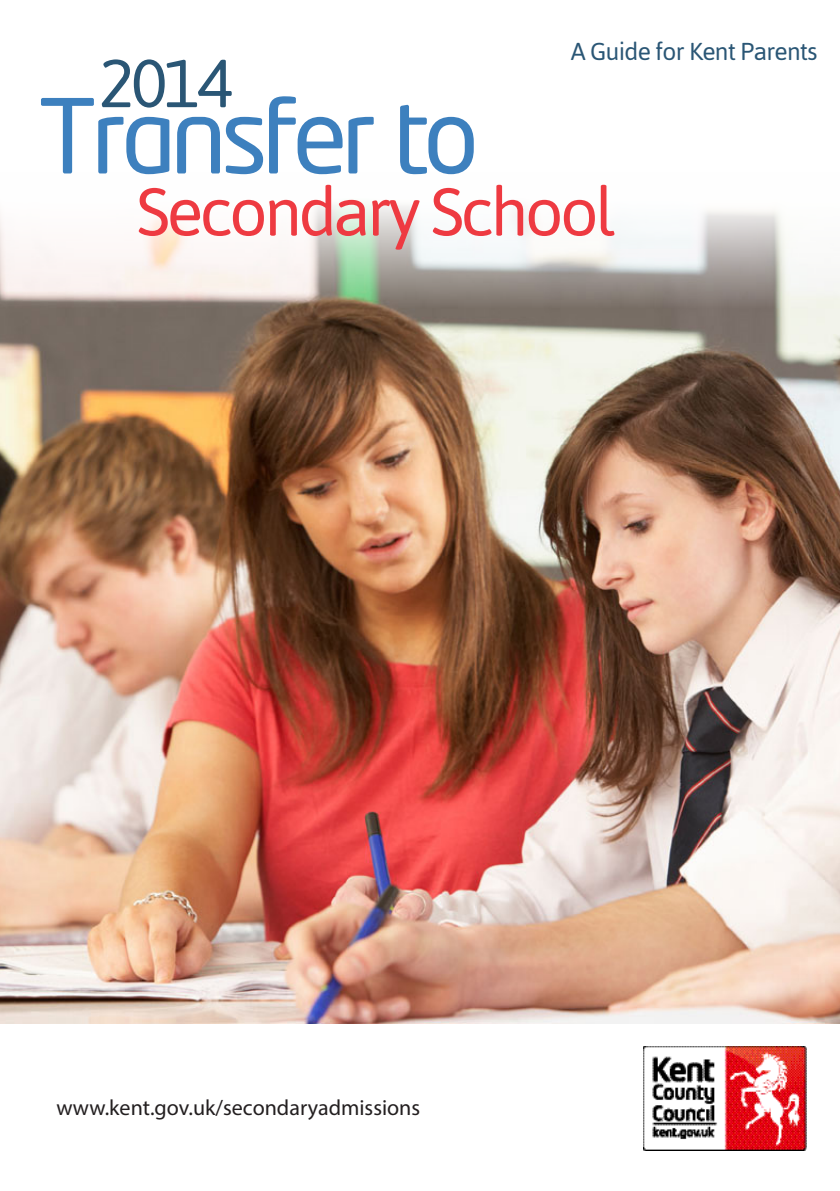
<style>
.page{position:relative;width:840px;height:1191px;background:#fff}
.page>*{position:absolute;margin:0;border:0;box-sizing:border-box;transform-origin:0 0}
.t1{font:101.6px "Neo Tech";letter-spacing:-.06em;color:#3d80be}
.t2{font:67.6px "Asap";letter-spacing:-.05em;color:#ee3a41}
.t3{font:67.6px "Asap";color:#2a5675}
.t4{font:24.4px "Asap";letter-spacing:-.03em;color:#2a5675}
.t5{font:22px "Myriad Pro";color:#231f20}
</style>
<div class="page">
<img style="left:0;top:204px;width:839px;height:819px">
<img style="left:643px;top:1046px;width:163px;height:105px">
<p class="t3" style="left:98px;top:44px;width:136px">2014</p>
<p class="t1" style="left:37px;top:87px;width:442px">Transfer to</p>
<p class="t4" style="left:570px;top:37px;width:248px">A Guide for Kent Parents</p>
<p class="t2" style="left:136px;top:173px;width:480px">Secondary School</p>
<p class="t5" style="left:56px;top:1094px;width:365px">www.kent.gov.uk/secondaryadmissions</p>
</div>
